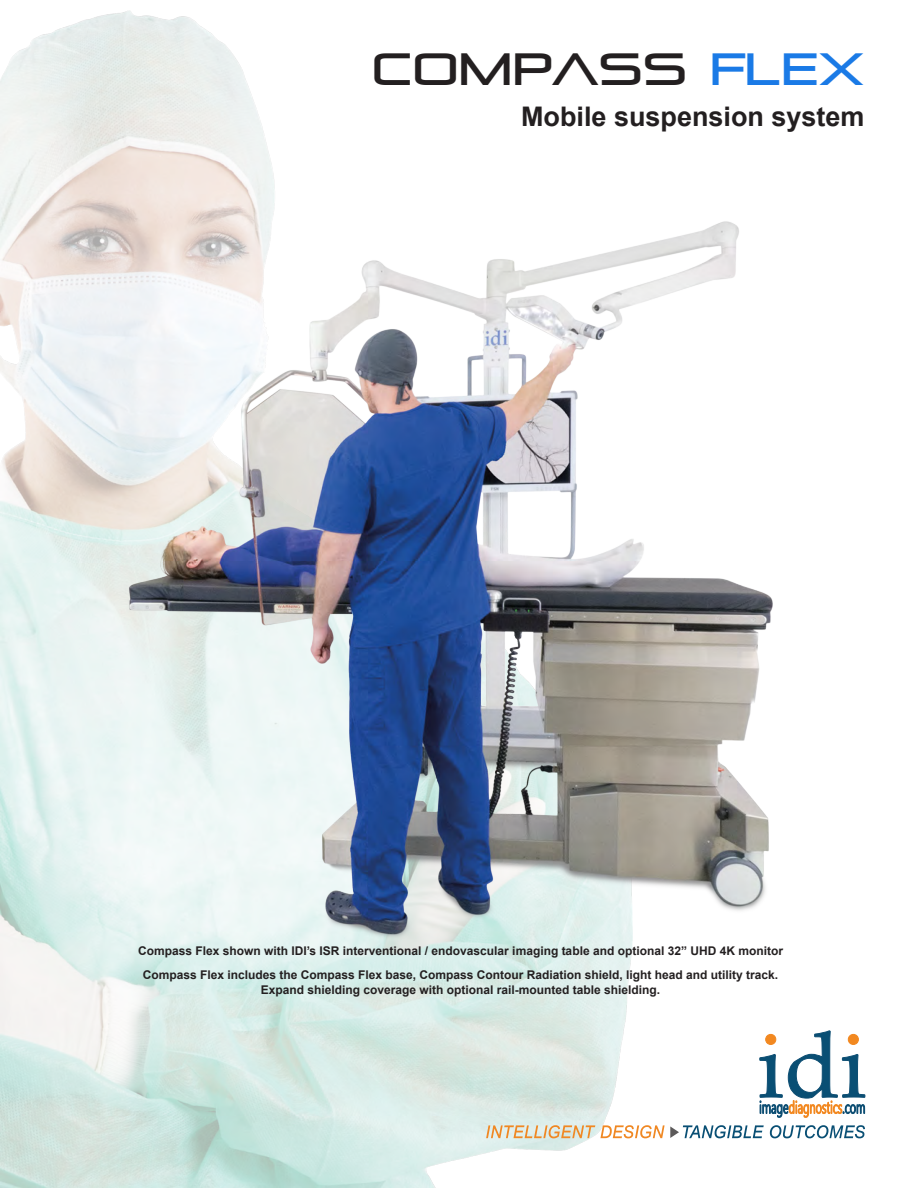
<style>
.page{position:relative;width:918px;height:1188px;background:#fff}
.page>*{position:absolute;margin:0;border:0;box-sizing:border-box;transform-origin:0 0}
.t1{font:45px "Pirulen";color:#231f20}
.t2{font:700 27px "Arial";color:#231f20}
.t3{font:700 12px/24px "Arial";color:#231f20;text-align:center}
.s1{color:#1a7ae6}
</style>
<div class="page">
<img style="left:0;top:193px;width:773px;height:753px">
<svg style="left:770px;top:1125px;width:95px;height:13px"></svg>
<svg style="left:486px;top:1125px;width:278px;height:13px"></svg>
<svg style="left:759px;top:1030px;width:106px;height:88px"></svg>
<h1 class="t1" style="left:372px;top:42px;width:494px">COMPASS <span class="s1">FLEX</span></h1>
<h2 class="t2" style="left:521px;top:106px;width:345px">Mobile suspension system</h2>
<p class="t3" style="left:138px;top:940px;width:647px">Compass Flex shown with IDI’s ISR interventional / endovascular imaging table and optional 32” UHD 4K monitor<br>Compass Flex includes the Compass Flex base, Compass Contour Radiation shield, light head and utility track.</p>
<p class="t3" style="left:261px;top:979px;width:401px">Expand shielding coverage with optional rail-mounted table shielding.</p>
</div>
